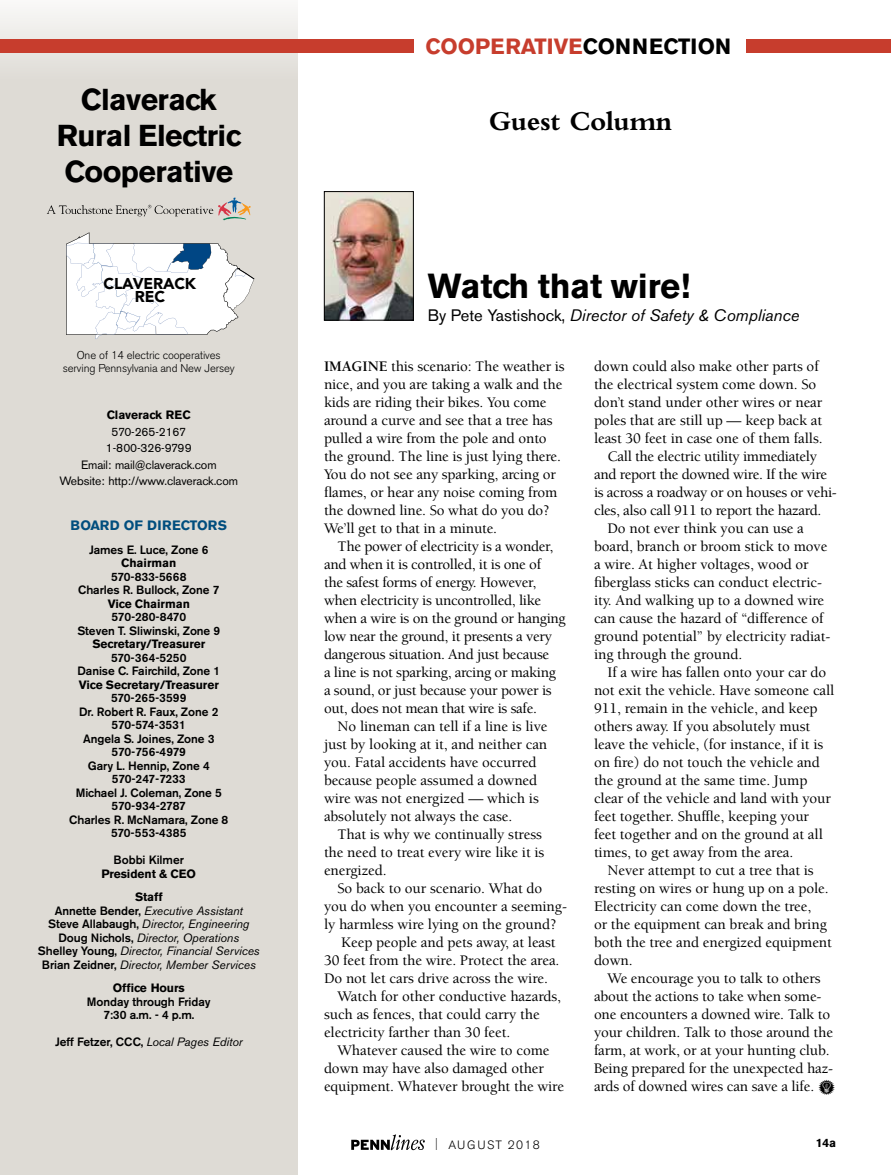
<style>
.page{position:relative;width:891px;height:1175px;background:#fff}
.page>*{position:absolute;margin:0;border:0;box-sizing:border-box;transform-origin:0 0}
.t1{font:700 34.5px "Akzidenz Grotesk BE";letter-spacing:-.01em;color:#000}
.t2{font:700 30px/36px "Akzidenz Grotesk BE";letter-spacing:-.02em;color:#000;text-align:center}
.t3{font:700 28.5px "Bembo";letter-spacing:-.01em;color:#000}
.t4{font:700 21.9px "Akzidenz Grotesk BE";color:#c73d2d}
.t5{font:italic 16.5px "Akzidenz Grotesk BE";color:#000}
.t6{font:900 15.6px/12.8px "Avenir LT Std";letter-spacing:-.01em;color:#000;text-align:center}
.t7{font:500 15px/18px "Berkeley Std";letter-spacing:-.005em;color:#000}
.t8{font:700 13.5px "Akzidenz Grotesk BE";letter-spacing:-.01em;color:#014e7e}
.t9{font:500 12px/13.5px "Akzidenz Grotesk BE";letter-spacing:-.005em;color:#000;text-align:center}
.t10{font:italic 12px/13.5px "Akzidenz Grotesk BE";letter-spacing:-.005em;color:#000;text-align:center}
.t11{font:700 12px/23.5px "Akzidenz Grotesk BE";letter-spacing:-.005em;color:#000;text-align:center}
.t12{font:12px/16.5px "Akzidenz Grotesk BE";letter-spacing:-.01em;color:#000;text-align:center}
.t13{font:300 12px "Akzidenz Grotesk BE";letter-spacing:.11em;color:#000}
.t14{font:300 11.25px/13.5px "Akzidenz Grotesk BE";letter-spacing:-.01em;color:#000;text-align:center}
.s1{font-weight:500;font-style:normal}
.s2{color:#000}
.s3{font-style:normal}
.s4{font-weight:700}
.s5{font-family:"PF Household Items";font-weight:400}
.s6{font-stretch:condensed}
</style>
<div class="page">
<svg style="left:351px;top:1134px;width:74px;height:16px"></svg>
<div style="left:0;top:0;width:298px;height:1174px;background:#dedbd5"></div>
<img style="left:326px;top:193px;width:86px;height:125px">
<div style="left:324px;top:191px;width:90px;height:129px;border:1px solid #000"></div>
<svg style="left:47px;top:197px;width:204px;height:24px"></svg>
<div style="left:747px;top:39px;width:144px;height:14px;background:#c73d2d"></div>
<div style="left:0;top:39px;width:413px;height:14px;background:#c73d2d"></div>
<svg style="left:66px;top:232px;width:188px;height:107px"></svg>
<h2 class="t2" style="left:57px;top:82px;width:185px">Claverack<br>Rural Electric<br>Cooperative</h2>
<p class="t6" style="left:104px;top:277px;width:94px">CLAVERACK<br>REC</p>
<p class="t14" style="left:63px;top:348px;width:174px">One of 14 electric cooperatives serving Pennsylvania and New Jersey</p>
<p class="t11" style="left:107px;top:403px;width:86px">Claverack REC</p>
<p class="t12" style="left:60px;top:423px;width:180px">570-265-2167<br>1-800-326-9799<br>Email: mail@claverack.com<br>Website: http://www.claverack.com</p>
<p class="t8" style="left:71px;top:517px;width:102px">Board of Direc</p>
<p class="t8" style="left:190px;top:517px;width:39px">tors</p>
<p class="t9" style="left:89px;top:542px;width:121px">James E. Luce, Zone 6</p>
<p class="t11" style="left:121px;top:551px;width:57px">Chairman</p>
<p class="t9" style="left:78px;top:569px;width:143px">570-833-5668<br>Charles R. Bullock, Zone 7</p>
<p class="t11" style="left:108px;top:592px;width:84px">Vice Chairman</p>
<p class="t9" style="left:77px;top:610px;width:144px">570-280-8470<br>Steven T. Sliwinski, Zone 9</p>
<p class="t11" style="left:92px;top:632px;width:114px">Secretary/Treasurer</p>
<p class="t9" style="left:77px;top:650px;width:144px">570-364-5250<br>Danise C. Fairchild, Zone 1</p>
<p class="t11" style="left:79px;top:673px;width:142px">Vice Secretary/Treasurer</p>
<p class="t9" style="left:69px;top:691px;width:161px">570-265-3599<br>Dr. Robert R. Faux, Zone 2<br>570-574-3531<br>Angela S. Joines, Zone 3<br>570-756-4979<br>Gary L. Hennip, Zone 4<br>570-247-7233<br>Michael J. Coleman, Zone 5<br>570-934-2787<br>Charles R. McNamara, Zone 8<br>570-553-4385</p>
<p class="t9" style="left:114px;top:853px;width:72px">Bobbi Kilmer</p>
<p class="t11" style="left:101px;top:862px;width:95px">President &amp; CEO<br>Staff</p>
<p class="t10" style="left:38px;top:904px;width:223px"><span class="s1">Annette Bender,</span> Executive Assistant <span class="s1">Steve Allabaugh,</span> Director, Engineering <span class="s1">Doug Nichols,</span> Director, Operations <span class="s1">Shelley Young,</span> Director, Financial Services <span class="s1">Brian Zeidner,</span> Director, Member Services</p>
<p class="t11" style="left:113px;top:976px;width:73px">Office Hours</p>
<p class="t9" style="left:87px;top:994px;width:125px">Monday through Friday<br>7:30 a.m. - 4 p.m.</p>
<p class="t10" style="left:55px;top:1035px;width:189px"><span class="s1">Jeff Fetzer, CCC,</span> Local Pages Editor</p>
<h3 class="t4" style="left:426px;top:34px;width:307px">COOPERATIVE<span class="s2">CONNECTION</span></h3>
<h3 class="t3" style="left:489px;top:105px;width:185px">Guest Column</h3>
<h1 class="t1" style="left:428px;top:266px;width:264px">Watch that wire!</h1>
<p class="t5" style="left:428px;top:305px;width:373px"><span class="s3">By Pete Yastishock,</span> Director of Safety &amp; Compliance</p>
<p class="t7" style="left:324px;top:358px;width:242px"><span class="s4">IMAGINE</span> this scenario: The weather is nice, and you are taking a walk and the kids are riding their bikes. You come around a curve and see that a tree has pulled a wire from the pole and onto the ground. The line is just lying there.<br>You do not see any sparking, arcing or flames, or hear any noise coming from the downed line. So what do you do?<br>We’ll get to that in a minute.</p>
<p class="t7" style="left:324px;top:538px;width:243px;text-indent:14px">The power of electricity is a wonder, and when it is controlled, it is one of<br>the safest forms of energy. However, when electricity is uncontrolled, like when a wire is on the ground or hanging low near the ground, it presents a very dangerous situation. And just because<br>a line is not sparking, arcing or making a sound, or just because your power is out, does not mean that wire is safe.</p>
<p class="t7" style="left:324px;top:718px;width:225px;text-indent:14px">No lineman can tell if a line is live just by looking at it, and neither can you. Fatal accidents have occurred because people assumed a downed wire was not energized — which is absolutely not always the case.</p>
<p class="t7" style="left:324px;top:826px;width:222px;text-indent:14px">That is why we continually stress the need to treat every wire like it is energized.</p>
<p class="t7" style="left:338px;top:880px;width:206px">So back to our scenario. What do</p>
<p class="t7" style="left:324px;top:898px;width:245px">you do when you encounter a seeming-</p>
<p class="t7" style="left:324px;top:916px;width:234px">ly harmless wire lying on the ground?</p>
<p class="t7" style="left:341px;top:934px;width:216px">Keep people and pets away, at least</p>
<p class="t7" style="left:324px;top:952px;width:237px">30 feet from the wire. Protect the area.</p>
<p class="t7" style="left:324px;top:970px;width:226px">Do not let cars drive across the wire.</p>
<p class="t7" style="left:338px;top:988px;width:225px">Watch for other conductive hazards,</p>
<p class="t7" style="left:324px;top:1006px;width:217px">such as fences, that could carry the</p>
<p class="t7" style="left:324px;top:1024px;width:188px">electricity farther than 30 feet.</p>
<p class="t7" style="left:338px;top:1042px;width:214px">Whatever caused the wire to come</p>
<p class="t7" style="left:324px;top:1060px;width:222px">down may have also damaged other</p>
<p class="t7" style="left:324px;top:1078px;width:242px">equipment. Whatever brought the wire</p>
<p class="t7" style="left:594px;top:358px;width:226px">down could also make other parts of</p>
<p class="t7" style="left:594px;top:376px;width:224px">the electrical system come down. So</p>
<p class="t7" style="left:594px;top:394px;width:230px">don’t stand under other wires or near</p>
<p class="t7" style="left:594px;top:412px;width:230px">poles that are still up — keep back at</p>
<p class="t7" style="left:594px;top:430px;width:230px">least 30 feet in case one of them falls.</p>
<p class="t7" style="left:608px;top:448px;width:211px">Call the electric utility immediately</p>
<p class="t7" style="left:594px;top:466px;width:235px">and report the downed wire. If the wire</p>
<p class="t7" style="left:594px;top:484px;width:244px">is across a roadway or on houses or vehi-</p>
<p class="t7" style="left:594px;top:502px;width:229px">cles, also call 911 to report the hazard.</p>
<p class="t7" style="left:608px;top:520px;width:198px">Do not ever think you can use a</p>
<p class="t7" style="left:594px;top:538px;width:235px">board, branch or broom stick to move</p>
<p class="t7" style="left:594px;top:556px;width:216px">a wire. At higher voltages, wood or</p>
<p class="t7" style="left:594px;top:574px;width:230px">fiberglass sticks can conduct electric-</p>
<p class="t7" style="left:594px;top:592px;width:232px">ity. And walking up to a downed wire</p>
<p class="t7" style="left:594px;top:610px;width:231px">can cause the hazard of “difference of</p>
<p class="t7" style="left:594px;top:628px;width:238px">ground potential” by electricity radiat-</p>
<p class="t7" style="left:594px;top:646px;width:150px">ing through the ground.</p>
<p class="t7" style="left:608px;top:664px;width:220px">If a wire has fallen onto your car do</p>
<p class="t7" style="left:594px;top:682px;width:242px">not exit the vehicle. Have someone call</p>
<p class="t7" style="left:594px;top:700px;width:225px">911, remain in the vehicle, and keep</p>
<p class="t7" style="left:594px;top:718px;width:218px">others away. If you absolutely must</p>
<p class="t7" style="left:594px;top:736px;width:231px">leave the vehicle, (for instance, if it is</p>
<p class="t7" style="left:594px;top:754px;width:227px">on fire) do not touch the vehicle and</p>
<p class="t7" style="left:594px;top:772px;width:215px">the ground at the same time. Jump</p>
<p class="t7" style="left:594px;top:790px;width:239px">clear of the vehicle and land with your</p>
<p class="t7" style="left:594px;top:808px;width:217px">feet together. Shuffle, keeping your</p>
<p class="t7" style="left:594px;top:826px;width:230px">feet together and on the ground at all</p>
<p class="t7" style="left:594px;top:844px;width:201px">times, to get away from the area.</p>
<p class="t7" style="left:608px;top:862px;width:208px">Never attempt to cut a tree that is</p>
<p class="t7" style="left:594px;top:880px;width:236px">resting on wires or hung up on a pole.</p>
<p class="t7" style="left:594px;top:898px;width:219px">Electricity can come down the tree,</p>
<p class="t7" style="left:594px;top:916px;width:234px">or the equipment can break and bring</p>
<p class="t7" style="left:594px;top:934px;width:239px">both the tree and energized equipment</p>
<p class="t7" style="left:594px;top:952px;width:40px">down.</p>
<p class="t7" style="left:608px;top:970px;width:215px">We encourage you to talk to others</p>
<p class="t7" style="left:594px;top:988px;width:229px">about the actions to take when some-</p>
<p class="t7" style="left:594px;top:1006px;width:238px">one encounters a downed wire. Talk to</p>
<p class="t7" style="left:594px;top:1024px;width:241px">your children. Talk to those around the</p>
<p class="t7" style="left:594px;top:1042px;width:237px">farm, at work, or at your hunting club.</p>
<p class="t7" style="left:594px;top:1060px;width:241px">Being prepared for the unexpected haz-</p>
<p class="t7" style="left:594px;top:1078px;width:243px">ards of downed wires can save a life. <span class="s5">l</span></p>
<p class="t13" style="left:435px;top:1137px;width:106px"><span class="s6">|</span> AUGUST 2018</p>
<p class="t11" style="left:816px;top:1130px;width:22px">14a</p>
</div>
